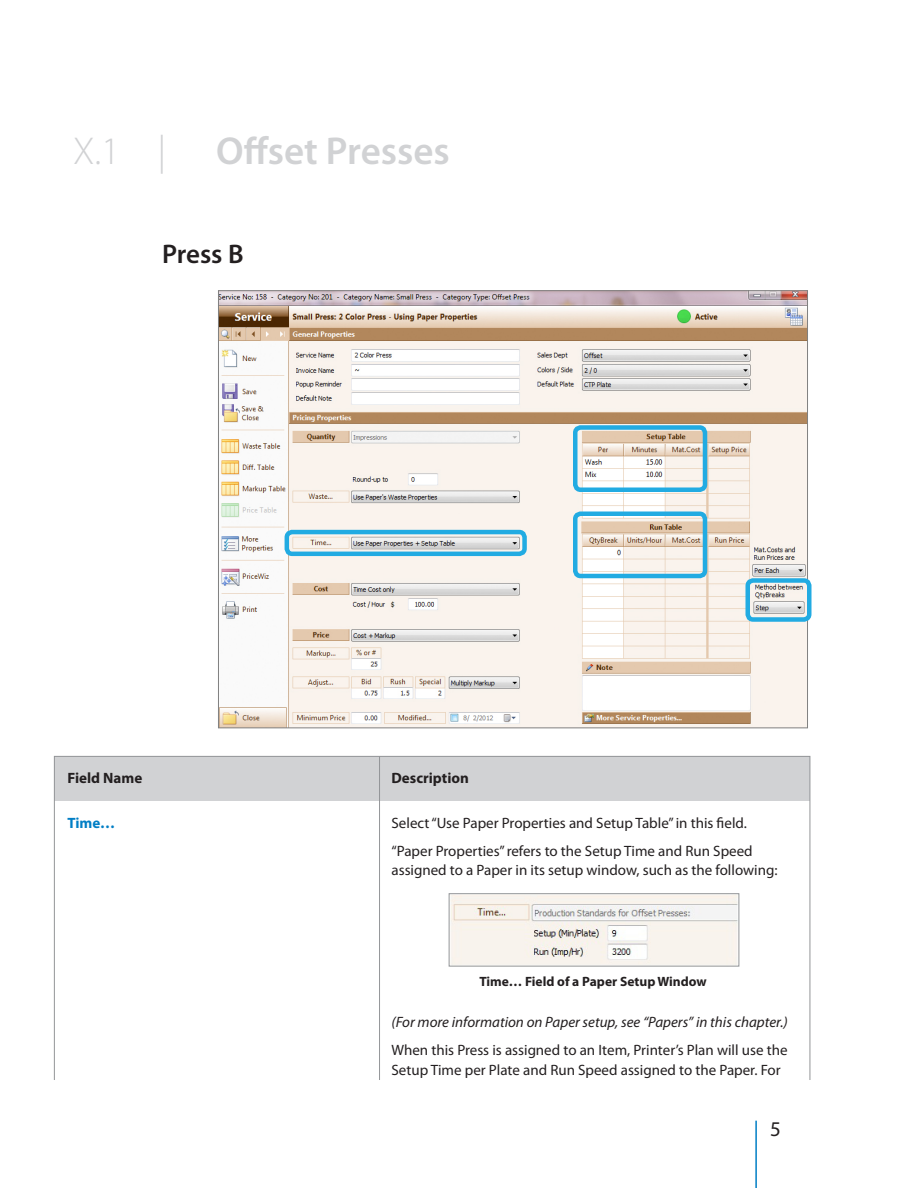
<style>
.page{position:relative;width:918px;height:1188px;background:#fff}
.page>*{position:absolute;margin:0;border:0;box-sizing:border-box;transform-origin:0 0}
.t1{font:600 39px "Myriad Pro";color:#d1d2d4}
.t2{font:300 39px "Myriad Pro";color:#d1d2d4}
.Head_1{font:600 27px "Myriad Pro";letter-spacing:-.005em;color:#231f20}
.t3{font:21px "Myriad Pro";color:#231f20}
.Text_Level_1{font:15px/19.5px "Myriad Pro";color:#231f20}
.Text_Level_1-2{font:italic 15px "Myriad Pro";color:#231f20}
.Text_Level_1-3{font:700 15px "Myriad Pro";color:#231f20}
.Text_Level_1-4{font:700 15px "Myriad Pro";color:#007ec5}
.Screen_Caption{font:700 13.5px "Myriad Pro";color:#231f20}
</style>
<div class="page">
<div style="left:54px;top:756px;width:756px;height:44px;background:#d1d2d4"></div>
<hr style="left:379px;top:756px;width:1px;height:324px;background:#939598">
<hr style="left:755px;top:1121px;width:2px;height:67px;background:#007ec5">
<img style="left:220px;top:292px;width:586px;height:434px">
<img style="left:451px;top:895px;width:286px;height:70px">
<div style="left:449px;top:893px;width:290px;height:74px;border:1px solid #939598"></div>
<div style="left:573px;top:425px;width:134px;height:67px;border:4px solid #22abe2;border-radius:5px"></div>
<div style="left:746px;top:578px;width:66px;height:44px;border:4px solid #22abe2;border-radius:5px"></div>
<div style="left:285px;top:530px;width:242px;height:26px;border:4px solid #22abe2;border-radius:5px"></div>
<div style="left:573px;top:512px;width:134px;height:66px;border:4px solid #22abe2;border-radius:5px"></div>
<h1 class="t2" style="left:73px;top:130px;width:94px">X.1 |</h1>
<h1 class="t1" style="left:216px;top:126px;width:235px">Offset Presses</h1>
<p class="Head_1" style="left:162px;top:237px;width:83px">Press B</p>
<p class="Text_Level_1-3" style="left:68px;top:768px;width:76px">Field Name</p>
<p class="Text_Level_1-3" style="left:392px;top:768px;width:79px">Description</p>
<p class="Text_Level_1-4" style="left:68px;top:813px;width:49px">Time…</p>
<p class="Text_Level_1" style="left:392px;top:813px;width:357px">Select “Use Paper Properties and Setup Table” in this field.</p>
<p class="Text_Level_1" style="left:392px;top:841px;width:388px">“Paper Properties” refers to the Setup Time and Run Speed assigned to a Paper in its setup window, such as the following:</p>
<p class="Screen_Caption" style="left:480px;top:972px;width:229px">Time… Field of a Paper Setup Window</p>
<p class="Text_Level_1-2" style="left:392px;top:1013px;width:398px">(For more information on Paper setup, see “Papers” in this chapter.)</p>
<p class="Text_Level_1" style="left:392px;top:1040px;width:398px">When this Press is assigned to an Item, Printer’s Plan will use the<br>Setup Time per Plate and Run Speed assigned to the Paper. For</p>
<h3 class="t3" style="left:770px;top:1116px;width:12px">5</h3>
</div>
